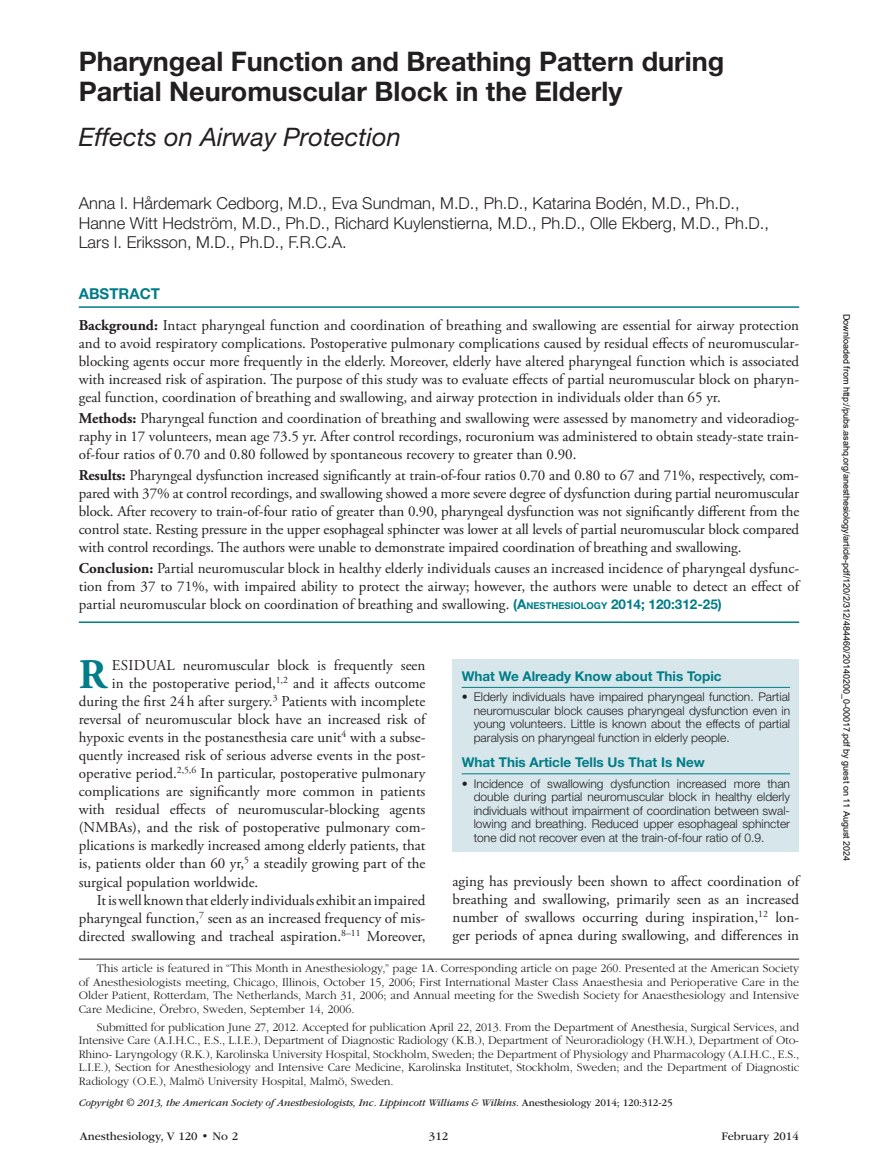
<style>
.page{position:relative;width:878px;height:1175px;background:#fff}
.page>*{position:absolute;margin:0;border:0;box-sizing:border-box;transform-origin:0 0}
.t1{font:700 42.15px "Adobe Garamond Pro";color:#007d88}
.t2{font:700 27px/30px "Helvetica Neue LT Std";color:#231f20}
.t3{font:italic 25.5px "Helvetica Neue LT Std";color:#231f20}
.t4{font:300 16.5px/19.5px "Helvetica Neue LT Std";color:#231f20}
.t5{font:15px/18px "Adobe Garamond Pro";color:#231f20;text-align:justify}
.t6{font:700 15px "Helvetica Neue LT Std";color:#007d88}
.t7{font:700 13.5px "Helvetica Neue LT Std";color:#007d88}
.t8{font:300 12px/13.5px "ITC Garamond Std";letter-spacing:-.01em;color:#231f20;text-align:justify}
.t9{font:300 12px/13.5px "Helvetica Neue LT Std";color:#231f20;text-align:justify}
.t10{font:12px "ITC Garamond Std";color:#231f20}
.t11{font:italic 10.5px "ITC Garamond Std";letter-spacing:-.01em;color:#231f20}
.t12{font:9px "Arial";color:#000}
.s1{font-weight:700}
.s2{font-family:"Helvetica Neue LT Std";font-weight:700;font-size:13.5px;color:#007d88}
.s3{font-family:"Helvetica Neue LT Std";font-weight:700;font-size:9.45px;color:#007d88}
.s4{font-style:normal}
</style>
<div class="page">
<div style="left:452px;top:659px;width:347px;height:192px;background:#d6e6ea"></div>
<hr style="left:461px;top:687px;width:329px;height:1px;background:#007d88">
<hr style="left:461px;top:773px;width:329px;height:1px;background:#007d88">
<hr style="left:79px;top:958px;width:720px;height:1px;background:#231f20">
<hr style="left:79px;top:306px;width:720px;height:2px;background:#007d88">
<hr style="left:79px;top:621px;width:720px;height:2px;background:#007d88">
<h2 class="t2" style="left:79px;top:46px;width:647px">Pharyngeal Function and Breathing Pattern during<br>Partial Neuromuscular Block in the Elderly</h2>
<h3 class="t3" style="left:79px;top:122px;width:324px">Effects on Airway Protection</h3>
<p class="t4" style="left:79px;top:193px;width:691px">Anna I. Hårdemark Cedborg, M.D., Eva Sundman, M.D., Ph.D., Katarina Bodén, M.D., Ph.D.,<br>Hanne Witt Hedström, M.D., Ph.D., Richard Kuylenstierna, M.D., Ph.D., Olle Ekberg, M.D., Ph.D.,<br>Lars I. Eriksson, M.D., Ph.D., F.R.C.A.</p>
<p class="t6" style="left:79px;top:284px;width:83px">ABSTRACT</p>
<p class="t5" style="left:79px;top:317px;width:722px"><span class="s1">Background:</span> Intact pharyngeal function and coordination of breathing and swallowing are essential for airway protection and to avoid respiratory complications. Postoperative pulmonary complications caused by residual effects of neuromuscular&shy;blocking agents occur more frequently in the elderly. Moreover, elderly have altered pharyngeal function which is associated with increased risk of aspiration. The purpose of this study was to evaluate effects of partial neuromuscular block on pharyn&shy;geal function, coordination of breathing and swallowing, and airway protection in individuals older than 65 yr.</p>
<p class="t5" style="left:79px;top:410px;width:722px"><span class="s1">Methods:</span> Pharyngeal function and coordination of breathing and swallowing were assessed by manometry and videoradiog&shy;raphy in 17 volunteers, mean age 73.5 yr. After control recordings, rocuronium was administered to obtain steady-state train&shy;of-four ratios of 0.70 and 0.80 followed by spontaneous recovery to greater than 0.90.</p>
<p class="t5" style="left:79px;top:467px;width:722px"><span class="s1">Results:</span> Pharyngeal dysfunction increased significantly at train-of-four ratios 0.70 and 0.80 to 67 and 71%, respectively, com&shy;pared with 37% at control recordings, and swallowing showed a more severe degree of dysfunction during partial neuromuscular block. After recovery to train-of-four ratio of greater than 0.90, pharyngeal dysfunction was not significantly different from the control state. Resting pressure in the upper esophageal sphincter was lower at all levels of partial neuromuscular block compared with control recordings. The authors were unable to demonstrate impaired coordination of breathing and swallowing.</p>
<p class="t5" style="left:79px;top:560px;width:722px"><span class="s1">Conclusion:</span> Partial neuromuscular block in healthy elderly individuals causes an increased incidence of pharyngeal dysfunc&shy;tion from 37 to 71%, with impaired ability to protect the airway; however, the authors were unable to detect an effect of partial neuromuscular block on coordination of breathing and swallowing. <span class="s2">(</span><span class="s2">A</span><span class="s3">NESTHESIOLOGY</span> <span class="s2">2014; 120:312-25)</span></p>
<h1 class="t1" style="left:79px;top:650px;width:29px">R</h1>
<p class="t5" style="left:112px;top:657px;width:315px">ESIDUAL neuromuscular block is frequently seen</p>
<p class="t5" style="left:112px;top:675px;width:315px">in the postoperative period,<sup>1,2</sup> and it affects outcome</p>
<p class="t5" style="left:79px;top:693px;width:348px">during the first 24h after surgery.<sup>3</sup> Patients with incomplete</p>
<p class="t5" style="left:79px;top:711px;width:348px">reversal of neuromuscular block have an increased risk of</p>
<p class="t5" style="left:79px;top:729px;width:348px">hypoxic events in the postanesthesia care unit<sup>4</sup> with a subse-</p>
<p class="t5" style="left:79px;top:747px;width:348px">quently increased risk of serious adverse events in the post-</p>
<p class="t5" style="left:79px;top:765px;width:348px">operative period.<sup>2,5,6</sup> In particular, postoperative pulmonary</p>
<p class="t5" style="left:79px;top:783px;width:348px">complications are significantly more common in patients</p>
<p class="t5" style="left:79px;top:801px;width:348px">with residual effects of neuromuscular-blocking agents</p>
<p class="t5" style="left:79px;top:819px;width:348px">(NMBAs), and the risk of postoperative pulmonary com-</p>
<p class="t5" style="left:79px;top:837px;width:348px">plications is markedly increased among elderly patients, that</p>
<p class="t5" style="left:79px;top:855px;width:348px">is, patients older than 60 yr,<sup>5</sup> a steadily growing part of the</p>
<p class="t5" style="left:79px;top:873px;width:181px">surgical population worldwide.</p>
<p class="t5" style="left:97px;top:891px;width:330px">It is well known that elderly individuals exhibit an impaired</p>
<p class="t5" style="left:79px;top:909px;width:348px">pharyngeal function,<sup>7</sup> seen as an increased frequency of mis-</p>
<p class="t5" style="left:79px;top:927px;width:348px">directed swallowing and tracheal aspiration.<sup>8–11</sup> Moreover,</p>
<p class="t7" style="left:461px;top:667px;width:261px">What We Already Know about This Topic</p>
<p class="t9" style="left:473px;top:690px;width:318px;text-indent:-12px">• Elderly individuals have impaired pharyngeal function. Partial neuromuscular block causes pharyngeal dysfunction even in young volunteers. Little is known about the effects of partial paralysis on pharyngeal function in elderly people.</p>
<p class="t7" style="left:461px;top:754px;width:244px">What This Article Tells Us That Is New</p>
<p class="t9" style="left:473px;top:776px;width:318px;text-indent:-12px">• Incidence of swallowing dysfunction increased more than double during partial neuromuscular block in healthy elderly individuals without impairment of coordination between swal&shy;lowing and breathing. Reduced upper esophageal sphincter tone did not recover even at the train-of-four ratio of 0.9.</p>
<p class="t5" style="left:452px;top:873px;width:348px">aging has previously been shown to affect coordination of breathing and swallowing, primarily seen as an increased number of swallows occurring during inspiration,<sup>12</sup> lon&shy;ger periods of apnea during swallowing, and differences in</p>
<p class="t8" style="left:79px;top:961px;width:722px;text-indent:18px">This article is featured in “This Month in Anesthesiology,” page 1A. Corresponding article on page 260. Presented at the American Society of Anesthesiologists meeting, Chicago, Illinois, October 15, 2006; First International Master Class Anaesthesia and Perioperative Care in the Older Patient, Rotterdam, The Netherlands, March 31, 2006; and Annual meeting for the Swedish Society for Anaesthesiology and Intensive Care Medicine, Örebro, Sweden, September 14, 2006.</p>
<p class="t8" style="left:79px;top:1020px;width:722px;text-indent:18px">Submitted for publication June 27, 2012. Accepted for publication April 22, 2013. From the Department of Anesthesia, Surgical Services, and Intensive Care (A.I.H.C., E.S., L.I.E.), Department of Diagnostic Radiology (K.B.), Department of Neuroradiology (H.W.H.), Department of Oto-Rhino- Laryngology (R.K.), Karolinska University Hospital, Stockholm, Sweden; the Department of Physiology and Pharmacology (A.I.H.C., E.S., L.I.E.), Section for Anesthesiology and Intensive Care Medicine, Karolinska Institutet, Stockholm, Sweden; and the Department of Diagnostic Radiology (O.E.), Malmö University Hospital, Malmö, Sweden.</p>
<p class="t11" style="left:79px;top:1096px;width:595px">Copyright © 2013, the American Society of Anesthesiologists, Inc. Lippincott Williams &amp; Wilkins. <span class="s4">Anesthesiology 2014; 120:312-25</span></p>
<p class="t10" style="left:80px;top:1130px;width:160px">Anesthesiology, V 120 • No 2</p>
<p class="t10" style="left:429px;top:1130px;width:21px">312</p>
<p class="t10" style="left:721px;top:1130px;width:79px">February 2014</p>
<p class="t12" style="left:850px;top:314px;width:549px;rotate:90deg">Downloaded from http://pubs.asahq.org/anesthesiology/article-pdf/120/2/312/484460/20140200_0-00017.pdf by guest on 11 August 2024</p>
</div>
